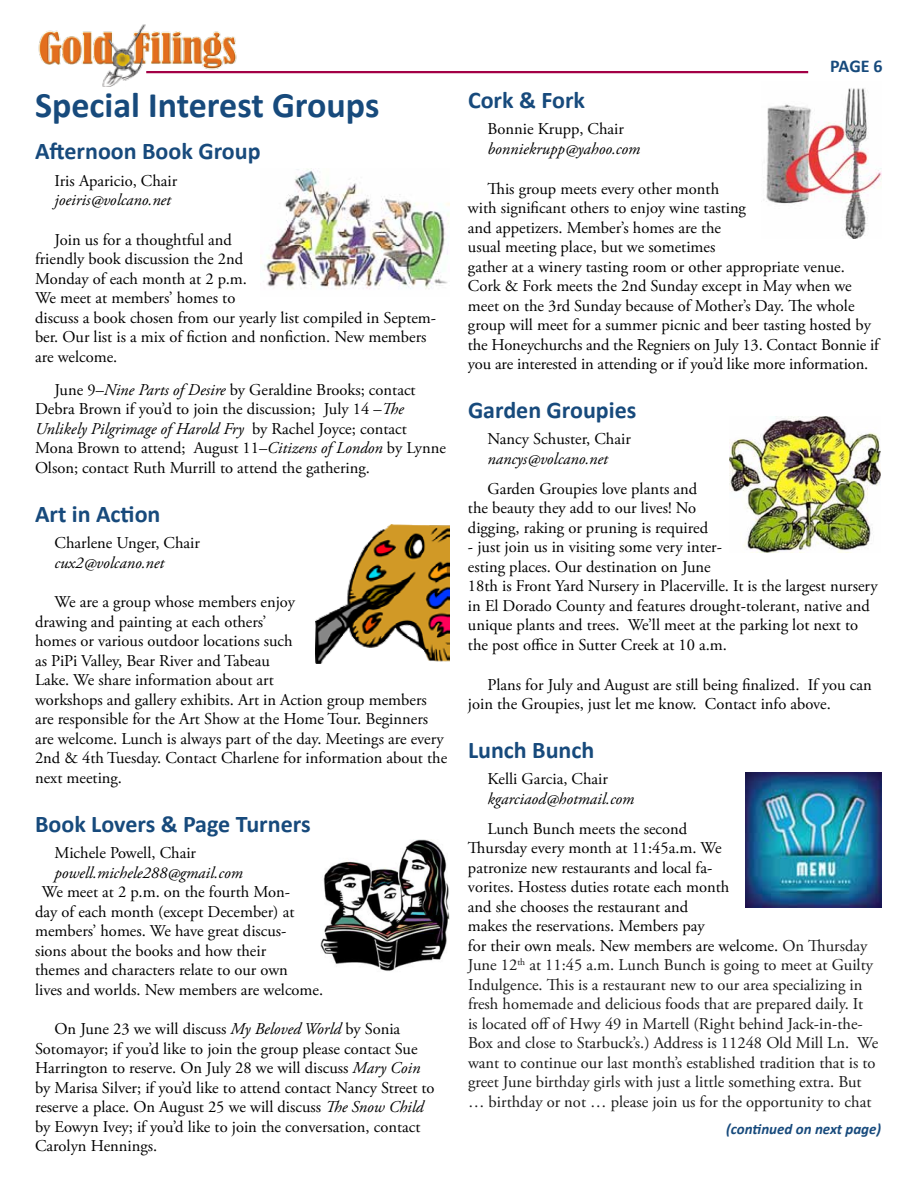
<style>
.page{position:relative;width:918px;height:1188px;background:#fff}
.page>*{position:absolute;margin:0;border:0;box-sizing:border-box;transform-origin:0 0}
.t1{font:700 36px "Calibri";color:#174a7c}
.t2{font:700 24px "Calibri";color:#174a7c}
.t3{font:700 18px "Calibri";color:#174a7c}
.t4{font:16.5px/19.5px "Adobe Garamond Pro";color:#000}
.t5{font:16.5px/19.5px "Adobe Garamond Pro";color:#1a1a1a}
.t6{font:italic 16.5px "Adobe Garamond Pro";color:#000}
.t7{font:italic 700 15px "Calibri";color:#174a7c}
.s1{font-style:italic}
.s2{color:#000}
</style>
<div class="page">
<img style="left:38px;top:24px;width:234px;height:62px">
<hr style="left:146px;top:71px;width:662px;height:2px;background:#a30046">
<img style="left:316px;top:524px;width:134px;height:140px">
<img style="left:264px;top:168px;width:186px;height:121px">
<img style="left:320px;top:840px;width:130px;height:131px">
<img style="left:766px;top:88px;width:115px;height:151px">
<img style="left:730px;top:417px;width:150px;height:135px">
<img style="left:745px;top:772px;width:136px;height:135px">
<h1 class="t1" style="left:35px;top:82px;width:346px">Special Interest Groups</h1>
<h2 class="t2" style="left:35px;top:136px;width:227px">Afternoon Book Group</h2>
<p class="t4" style="left:55px;top:171px;width:124px">Iris Aparicio, Chair</p>
<p class="t6" style="left:55px;top:190px;width:118px">joeiris@volcano.net</p>
<p class="t4" style="left:35px;top:230px;width:403px;text-indent:20px">Join us for a thoughtful and<br>friendly book discussion the 2nd<br>Monday of each month at 2 p.m.<br>We meet at members’ homes to<br>discuss a book chosen from our yearly list compiled in Septem&shy;ber. Our list is a mix of fiction and nonfiction. New members are welcome.</p>
<p class="t4" style="left:35px;top:380px;width:412px;text-indent:20px">June 9–<span class="s1">Nine Parts of Desire</span> by Geraldine Brooks; contact Debra Brown if you’d to join the discussion; July 14 –<span class="s1">The Unlikely Pilgrimage of Harold Fry</span> by Rachel Joyce; contact Mona Brown to attend; August 11–<span class="s1">Citizens of London</span> by Lynne Olson; contact Ruth Murrill to attend the gathering.</p>
<h2 class="t2" style="left:35px;top:499px;width:127px">Art in Action</h2>
<p class="t4" style="left:55px;top:534px;width:147px">Charlene Unger, Chair</p>
<p class="t6" style="left:55px;top:552px;width:111px">cux2@volcano.net</p>
<p class="t4" style="left:35px;top:593px;width:414px;text-indent:20px">We are a group whose members enjoy<br>drawing and painting at each others’<br>homes or various outdoor locations such<br>as PiPi Valley, Bear River and Tabeau<br>Lake. We share information about art<br>workshops and gallery exhibits. Art in Action group members are responsible for the Art Show at the Home Tour. Beginners are welcome. Lunch is always part of the day. Meetings are every 2nd &amp; 4th Tuesday. Contact Charlene for information about the next meeting.</p>
<h2 class="t2" style="left:35px;top:809px;width:277px">Book Lovers &amp; Page Turners</h2>
<p class="t4" style="left:55px;top:844px;width:143px">Michele Powell, Chair</p>
<p class="t6" style="left:55px;top:863px;width:190px">powell.michele288@gmail.com</p>
<p class="t4" style="left:35px;top:883px;width:290px;text-indent:7px">We meet at 2 p.m. on the fourth Mon-<br>day of each month (except December) at members’ homes. We have great discus-<br>sions about the books and how their<br>themes and characters relate to our own<br>lives and worlds. New members are welcome.</p>
<p class="t4" style="left:35px;top:1020px;width:401px;text-indent:20px">On June 23 we will discuss <span class="s1">My Beloved World</span> by Sonia Sotomayor; if you’d like to join the group please contact Sue Harrington to reserve. On July 28 we will discuss <span class="s1">Mary Coin </span>by Marisa Silver; if you’d like to attend contact Nancy Street to reserve a place. On August 25 we will discuss <span class="s1">The Snow Child </span>by Eowyn Ivey; if you’d like to join the conversation, contact Carolyn Hennings.</p>
<p class="t3" style="left:830px;top:55px;width:54px">PAGE 6</p>
<h2 class="t2" style="left:468px;top:85px;width:119px">Cork &amp; Fork</h2>
<p class="t4" style="left:488px;top:120px;width:138px">Bonnie Krupp, Chair</p>
<p class="t6" style="left:488px;top:139px;width:154px">bonniekrupp@yahoo.com</p>
<p class="t4" style="left:468px;top:179px;width:412px;text-indent:20px">This group meets every other month<br>with significant others to enjoy wine tasting<br>and appetizers. Member’s homes are the<br>usual meeting place, but we sometimes<br>gather at a winery tasting room or other appropriate venue.<br>Cork &amp; Fork meets the 2nd Sunday except in May when we meet on the 3rd Sunday because of Mother’s Day. The whole group will meet for a summer picnic and beer tasting hosted by the Honeychurchs and the Regniers on July 13. Contact Bonnie if you are interested in attending or if you’d like more information.</p>
<h2 class="t2" style="left:468px;top:395px;width:170px">Garden Groupies</h2>
<p class="t4" style="left:488px;top:430px;width:145px">Nancy Schuster, Chair</p>
<p class="t6" style="left:488px;top:449px;width:122px">nancys@volcano.net</p>
<p class="t4" style="left:468px;top:479px;width:242px;text-indent:20px">Garden Groupies love plants and the beauty they add to our lives! No digging, raking or pruning is required</p>
<p class="t4" style="left:468px;top:538px;width:411px">- just join us in visiting some very inter-<br>esting places. Our destination on June<br>18th is Front Yard Nursery in Placerville. It is the largest nursery in El Dorado County and features drought-tolerant, native and unique plants and trees. We’ll meet at the parking lot next to the post office in Sutter Creek at 10 a.m.</p>
<p class="t4" style="left:468px;top:675px;width:405px;text-indent:20px">Plans for July and August are still being finalized. If you can join the Groupies, just let me know. Contact info above.</p>
<h2 class="t2" style="left:468px;top:735px;width:128px">Lunch Bunch</h2>
<p class="t4" style="left:488px;top:770px;width:122px">Kelli Garcia, Chair</p>
<p class="t6" style="left:488px;top:789px;width:148px">kgarciaod@hotmail.com</p>
<p class="t5" style="left:468px;top:819px;width:412px;text-indent:20px"><span class="s2">Lunch Bunch meets the second<br>Thursday every month at 11:45a.m. We<br>patronize new restaurants and local fa-<br>vorites. Hostess duties rotate each month<br>and she chooses the restaurant and<br>makes the reservations. Members pay<br>for their own meals. New members are welcome.</span> On Thursday June 12<sup>th</sup> at 11:45 a.m. Lunch Bunch is going to meet at Guilty Indulgence. This is a restaurant new to our area specializing in fresh homemade and delicious foods that are prepared daily. It<br>is located off of Hwy 49 in Martell (Right behind Jack-in-the-Box and close to Starbuck’s.) Address is 11248 Old Mill Ln. We want to continue our last month’s established tradition that is to greet June birthday girls with just a little something extra. But … birthday or not … please join us for the opportunity to chat</p>
<p class="t7" style="left:726px;top:1119px;width:157px">(continued on next page)</p>
</div>
